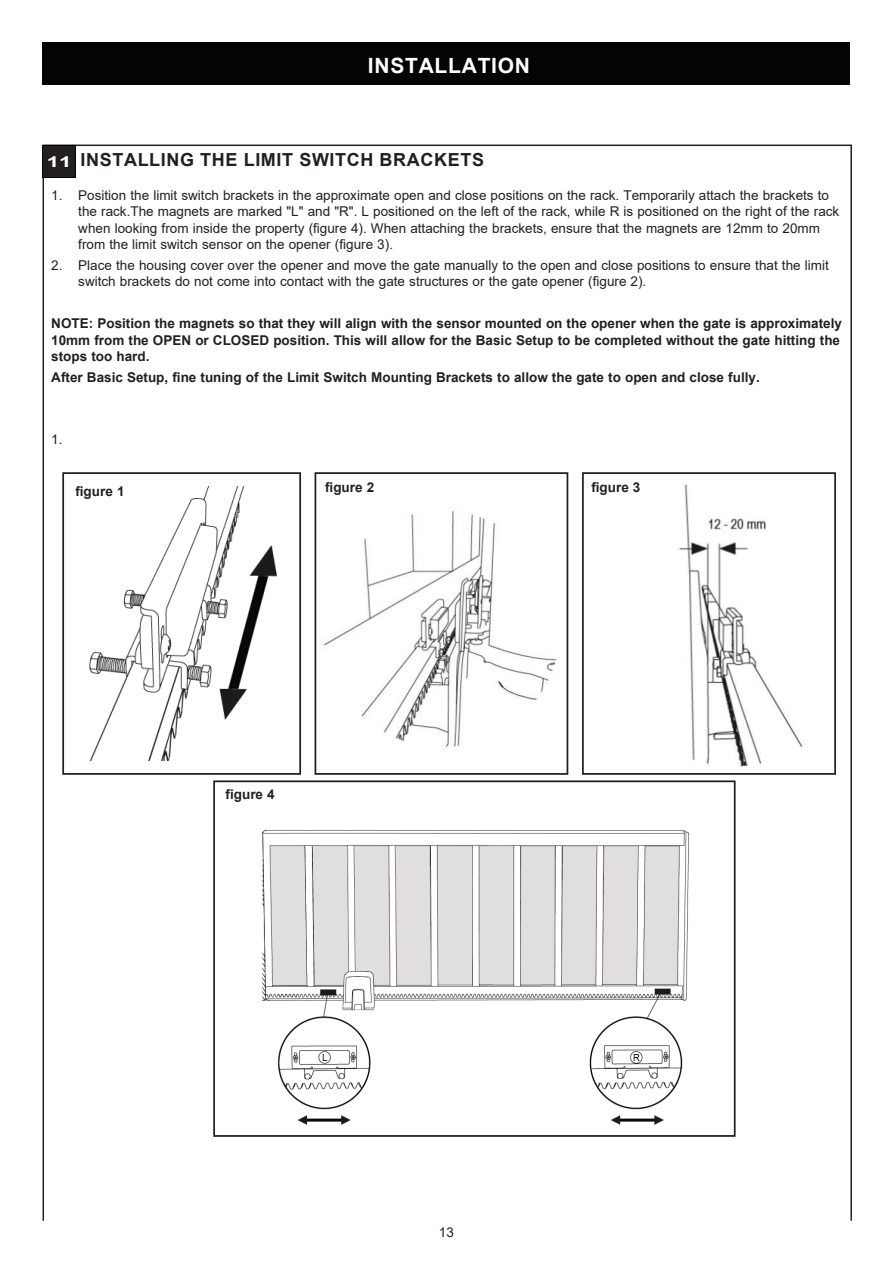
<style>
.page{position:relative;width:893px;height:1263px;background:#fff}
.page>*{position:absolute;margin:0;border:0;box-sizing:border-box;transform-origin:0 0}
.t1{font:700 21px "Arial";letter-spacing:.035em;color:#fff}
.t2{font:700 18px "Arial";letter-spacing:.035em;color:#231f20}
.t3{font:13.5px/16.5px "Arial";color:#231f20}
.t4{font:700 13.5px/16.5px "Arial";color:#231f20}
.s1{font-size:15px;color:#fff}
</style>
<div class="page">
<div style="left:43px;top:43px;width:807px;height:42px;background:#040503"></div>
<svg style="left:43px;top:145px;width:33px;height:32px"></svg>
<div style="left:44px;top:146px;width:31px;height:31px;background:#231f20"></div>
<svg style="left:62px;top:472px;width:774px;height:665px"></svg>
<h1 class="t1" style="left:368px;top:51px;width:164px">INSTALLATION</h1>
<h2 class="t2" style="left:47px;top:147px;width:439px"><span class="s1">11</span> INSTALLING THE LIMIT SWITCH BRACKETS</h2>
<p class="t3" style="left:78px;top:187px;width:763px;text-indent:-27px">1. Position the limit switch brackets in the approximate open and close positions on the rack. Temporarily attach the brackets to the rack.The magnets are marked "L" and "R". L positioned on the left of the rack, while R is positioned on the right of the rack when looking from inside the property (figure 4). When attaching the brackets, ensure that the magnets are 12mm to 20mm from the limit switch sensor on the opener (figure 3).</p>
<p class="t3" style="left:78px;top:257px;width:752px;text-indent:-27px">2. Place the housing cover over the opener and move the gate manually to the open and close positions to ensure that the limit switch brackets do not come into contact with the gate structures or the gate opener (figure 2).</p>
<p class="t4" style="left:51px;top:315px;width:792px">NOTE: Position the magnets so that they will align with the sensor mounted on the opener when the gate is approximately<br>10mm from the OPEN or CLOSED position. This will allow for the Basic Setup to be completed without the gate hitting the stops too hard.</p>
<p class="t4" style="left:51px;top:369px;width:710px">After Basic Setup, fine tuning of the Limit Switch Mounting Brackets to allow the gate to open and close fully.</p>
<p class="t3" style="left:51px;top:431px;width:13px">1.</p>
<p class="t4" style="left:75px;top:483px;width:51px">figure 1</p>
<p class="t4" style="left:591px;top:479px;width:51px">figure 3</p>
<p class="t4" style="left:325px;top:479px;width:51px">figure 2</p>
<p class="t4" style="left:226px;top:786px;width:51px">figure 4</p>
<p class="t3" style="left:439px;top:1223px;width:17px">13</p>
</div>
